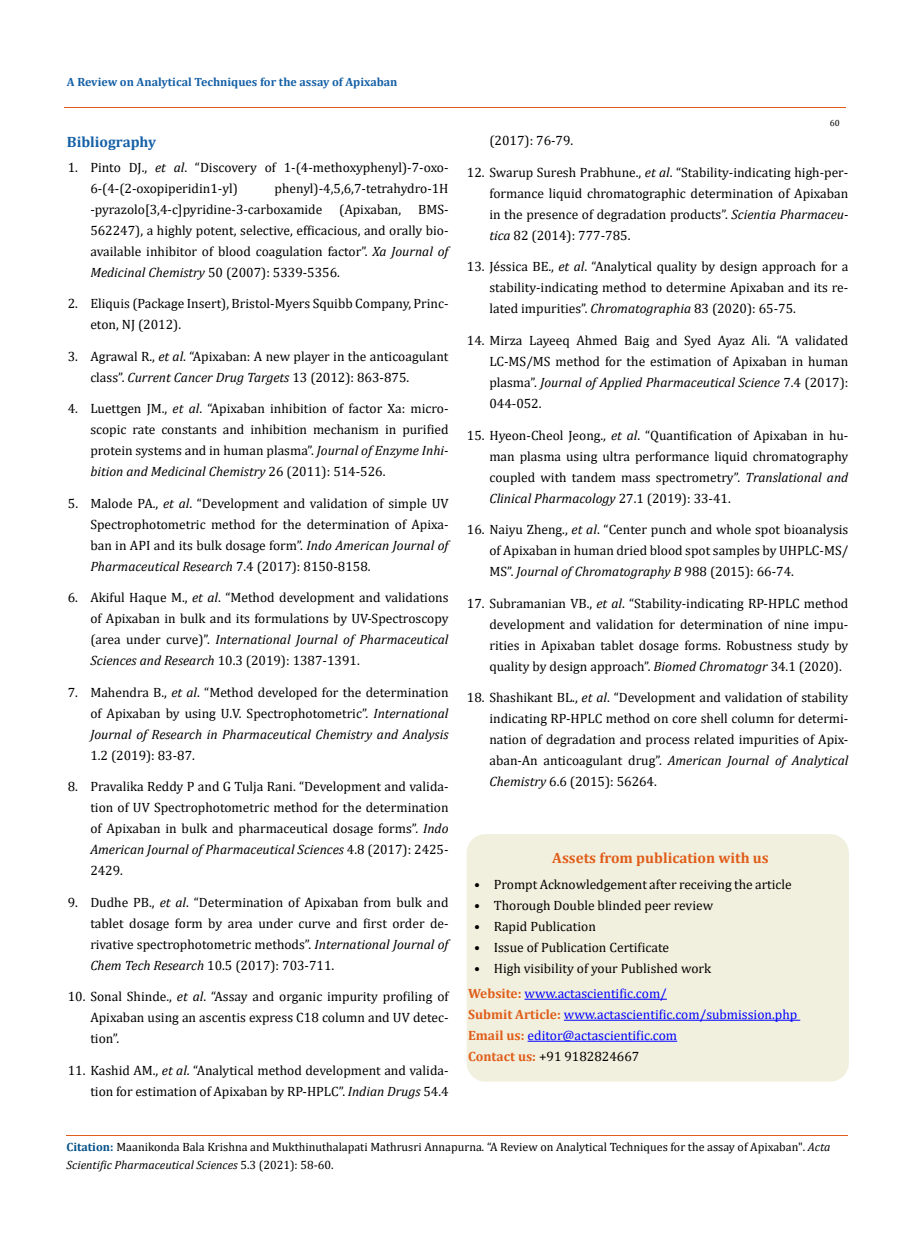
<style>
.page{position:relative;width:917px;height:1242px;background:#fff}
.page>*{position:absolute;margin:0;border:0;box-sizing:border-box;transform-origin:0 0}
.t1{font:700 15px "Cambria";color:#e05d1a}
.t2{font:700 15px "Cambria";color:#1560a6}
.t3{font:13.5px/21px "Cambria";color:#000;text-align:justify}
.t4{font:13.5px/21px "Cambria";color:#00f}
.t5{font:12px/18px "Cambria";color:#000}
.t6{font:700 12px "Cambria";color:#1560a6}
.t7{font:9px "Cambria";color:#000}
.s1{font-style:italic}
.s2{font-weight:700;color:#e05d1a}
.s3{color:#000}
.s4{font-weight:700;color:#035089}
</style>
<div class="page">
<div style="left:467px;top:835px;width:381px;height:246px;background:#f1f0de;border-radius:18px"></div>
<div style="left:466px;top:834px;width:382px;height:248px;border:2px solid #f1f0de;border-radius:18px"></div>
<hr style="left:524px;top:999px;width:143px;height:1px;background:#00f">
<hr style="left:564px;top:1020px;width:236px;height:1px;background:#00f">
<hr style="left:527px;top:1041px;width:150px;height:1px;background:#00f">
<hr style="left:64px;top:108px;width:781px;height:1px;background:#e05d1a">
<hr style="left:66px;top:1135px;width:782px;height:1px;background:#e05d1a">
<p class="t6" style="left:67px;top:73px;width:332px">A Review on Analytical Techniques for the assay of Apixaban</p>
<p class="t2" style="left:67px;top:131px;width:91px">Bibliography</p>
<p class="t3" style="left:90px;top:156px;width:360px;text-indent:-23px">1. Pinto DJ., <span class="s1">et al</span>. “Discovery of 1-(4-methoxyphenyl)-7-oxo-<br>6-(4-(2-oxopiperidin1-yl)</p>
<p class="t3" style="left:90px;top:177px;width:360px;text-indent:184px">phenyl)-4,5,6,7-tetrahydro-1H -pyrazolo[3,4-c]pyridine-3-carboxamide (Apixaban, BMS-562247), a highly potent, selective, efficacious, and orally bio&shy;available inhibitor of blood coagulation factor”. <span class="s1">Xa Journal of Medicinal Chemistry</span> 50 (2007): 5339-5356.</p>
<p class="t3" style="left:90px;top:293px;width:360px;text-indent:-23px">2. Eliquis (Package Insert), Bristol-Myers Squibb Company, Princ&shy;eton, NJ (2012).</p>
<p class="t3" style="left:90px;top:345px;width:360px;text-indent:-23px">3. Agrawal R., <span class="s1">et al</span>. “Apixaban: A new player in the anticoagulant class”. <span class="s1">Current Cancer Drug Targets</span> 13 (2012): 863-875.</p>
<p class="t3" style="left:90px;top:398px;width:360px;text-indent:-23px">4. Luettgen JM., <span class="s1">et al</span>. “Apixaban inhibition of factor Xa: micro&shy;scopic rate constants and inhibition mechanism in purified protein systems and in human plasma”. <span class="s1">Journal of Enzyme Inhi&shy;bition and Medicinal Chemistry</span> 26 (2011): 514-526.</p>
<p class="t3" style="left:90px;top:492px;width:360px;text-indent:-22px">5. Malode PA., <span class="s1">et al</span>. “Development and validation of simple UV Spectrophotometric method for the determination of Apixa&shy;ban in API and its bulk dosage form”. <span class="s1">Indo American Journal of Pharmaceutical Research</span> 7.4 (2017): 8150-8158.</p>
<p class="t3" style="left:90px;top:587px;width:360px;text-indent:-23px">6. Akiful Haque M., <span class="s1">et al</span>. “Method development and validations of Apixaban in bulk and its formulations by UV-Spectroscopy (area under curve)”. <span class="s1">International Journal of Pharmaceutical Sciences and Research</span> 10.3 (2019): 1387-1391.</p>
<p class="t3" style="left:90px;top:682px;width:360px;text-indent:-23px">7. Mahendra B., <span class="s1">et al</span>. “Method developed for the determination of Apixaban by using U.V. Spectrophotometric”. <span class="s1">International Journal of Research in Pharmaceutical Chemistry and Analysis</span></p>
<p class="t3" style="left:90px;top:745px;width:106px">1.2 (2019): 83-87.</p>
<p class="t3" style="left:90px;top:776px;width:360px;text-indent:-23px">8. Pravalika Reddy P and G Tulja Rani. “Development and valida&shy;tion of UV Spectrophotometric method for the determination of Apixaban in bulk and pharmaceutical dosage forms”. <span class="s1">Indo American Journal of Pharmaceutical Sciences</span> 4.8 (2017): 2425- 2429.</p>
<p class="t3" style="left:90px;top:892px;width:360px;text-indent:-23px">9. Dudhe PB., <span class="s1">et al</span>. “Determination of Apixaban from bulk and tablet dosage form by area under curve and first order de&shy;rivative spectrophotometric methods”. <span class="s1">International Journal of Chem Tech Research</span> 10.5 (2017): 703-711.</p>
<p class="t3" style="left:90px;top:986px;width:360px;text-indent:-23px">10. Sonal Shinde., <span class="s1">et al</span>. “Assay and organic impurity profiling of Apixaban using an ascentis express C18 column and UV detec&shy;tion”.</p>
<p class="t3" style="left:68px;top:1060px;width:382px;text-align:right">11. Kashid AM., <span class="s1">et al</span>. “Analytical method development and valida&shy;tion for estimation of Apixaban by RP-HPLC”. <span class="s1">Indian Drugs</span> 54.4</p>
<p class="t7" style="left:829px;top:118px;width:11px">60</p>
<p class="t3" style="left:489px;top:130px;width:85px">(2017): 76-79.</p>
<p class="t3" style="left:489px;top:162px;width:360px;text-indent:-23px">12. Swarup Suresh Prabhune., <span class="s1">et al</span>. “Stability-indicating high-per&shy;formance liquid chromatographic determination of Apixaban in the presence of degradation products”. <span class="s1">Scientia Pharmaceu&shy;tica</span> 82 (2014): 777-785.</p>
<p class="t3" style="left:489px;top:256px;width:360px;text-indent:-23px">13. Jéssica BE., <span class="s1">et al</span>. “Analytical quality by design approach for a stability-indicating method to determine Apixaban and its re&shy;lated impurities”. <span class="s1">Chromatographia</span> 83 (2020): 65-75.</p>
<p class="t3" style="left:489px;top:330px;width:360px;text-indent:-23px">14. Mirza Layeeq Ahmed Baig and Syed Ayaz Ali. “A validated LC-MS/MS method for the estimation of Apixaban in human plasma”. <span class="s1">Journal of Applied Pharmaceutical Science</span> 7.4 (2017):<br>044-052.</p>
<p class="t3" style="left:489px;top:424px;width:360px;text-indent:-23px">15. Hyeon-Cheol Jeong., <span class="s1">et al</span>. “Quantification of Apixaban in hu&shy;man plasma using ultra performance liquid chromatography coupled with tandem mass spectrometry”. <span class="s1">Translational and Clinical Pharmacology</span> 27.1 (2019): 33-41.</p>
<p class="t3" style="left:489px;top:519px;width:360px;text-indent:-23px">16. Naiyu Zheng., <span class="s1">et al</span>. “Center punch and whole spot bioanalysis of Apixaban in human dried blood spot samples by UHPLC-MS/ MS”. <span class="s1">Journal of Chromatography B</span> 988 (2015): 66-74.</p>
<p class="t3" style="left:489px;top:592px;width:360px;text-indent:-23px">17. Subramanian VB., <span class="s1">et al</span>. “Stability-indicating RP-HPLC method development and validation for determination of nine impu&shy;rities in Apixaban tablet dosage forms. Robustness study by quality by design approach”. <span class="s1">Biomed Chromatogr</span> 34.1 (2020).</p>
<p class="t3" style="left:489px;top:687px;width:360px;text-indent:-22px">18. Shashikant BL., <span class="s1">et al</span>. “Development and validation of stability indicating RP-HPLC method on core shell column for determi&shy;nation of degradation and process related impurities of Apix&shy;aban-An anticoagulant drug”. <span class="s1">American Journal of Analytical Chemistry</span> 6.6 (2015): 56264.</p>
<p class="t1" style="left:552px;top:847px;width:218px">Assets from publication with us</p>
<p class="t3" style="left:474px;top:874px;width:319px">• Prompt Acknowledgement after receiving the article</p>
<p class="t3" style="left:474px;top:895px;width:240px">• Thorough Double blinded peer review</p>
<p class="t3" style="left:474px;top:916px;width:123px">• Rapid Publication</p>
<p class="t3" style="left:474px;top:937px;width:196px">• Issue of Publication Certificate</p>
<p class="t3" style="left:474px;top:958px;width:238px">• High visibility of your Published work</p>
<p class="t4" style="left:468px;top:983px;width:330px"><span class="s2">Website:</span> www.actascientific.com/<br><span class="s2">Submit Article:</span> www.actascientific.com/submission.php <span class="s2">Email us:</span> editor@actascientific.com<br><span class="s2">Contact us:</span> <span class="s3">+91 9182824667</span></p>
<p class="t5" style="left:66px;top:1138px;width:765px"><span class="s4">Citation:</span> Maanikonda Bala Krishna and Mukthinuthalapati Mathrusri Annapurna<span class="s1">.</span> “A Review on Analytical Techniques for the assay of Apixaban". <span class="s1">Acta<br>Scientific Pharmaceutical Sciences</span> 5.3 (2021): 58-60.</p>
</div>
